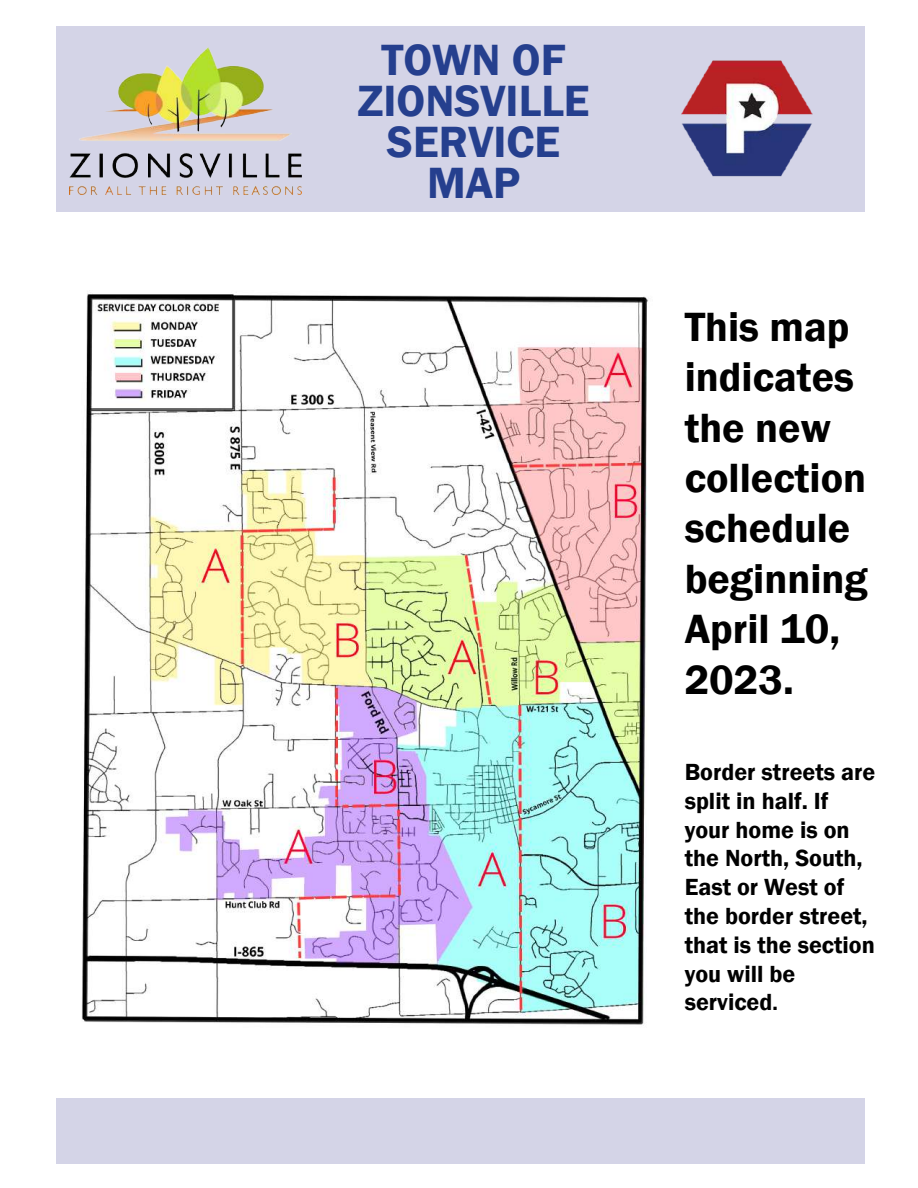
<style>
.page{position:relative;width:918px;height:1188px;background:#fff}
.page>*{position:absolute;margin:0;border:0;box-sizing:border-box;transform-origin:0 0}
.t1{font:45px/41px "Franklin Gothic Demi";color:#253f8e;text-align:center}
.t2{font:600 45px/41px "Franklin Gothic";color:#253f8e;text-align:center}
.t3{font:600 42px/50.4px "Franklin Gothic";color:#000}
.t4{font:600 24px/28.8px "Franklin Gothic";color:#000}
.s1{font-size:21px}
</style>
<div class="page">
<div style="left:56px;top:26px;width:808px;height:186px;background:#d4d4e7"></div>
<div style="left:56px;top:1099px;width:808px;height:65px;background:#d4d4e7"></div>
<img style="left:70px;top:48px;width:231px;height:146px">
<img style="left:681px;top:60px;width:132px;height:117px">
<img style="left:82px;top:292px;width:566px;height:733px">
<h1 class="t1" style="left:358px;top:40px;width:234px">TOWN OF<br>ZIONSVILLE</h1>
<h1 class="t2" style="left:387px;top:122px;width:175px">SERVICE<br>MAP</h1>
<h2 class="t3" style="left:685px;top:302px;width:185px">This map indicates the new collection schedule beginning<br>April 10,<br>2023.</h2>
<p class="t4" style="left:685px;top:758px;width:192px">Border streets are split in half. If your home is on the North, South,<br>East or West of the border street, that is the section you will be serviced<span class="s1">.</span></p>
</div>
